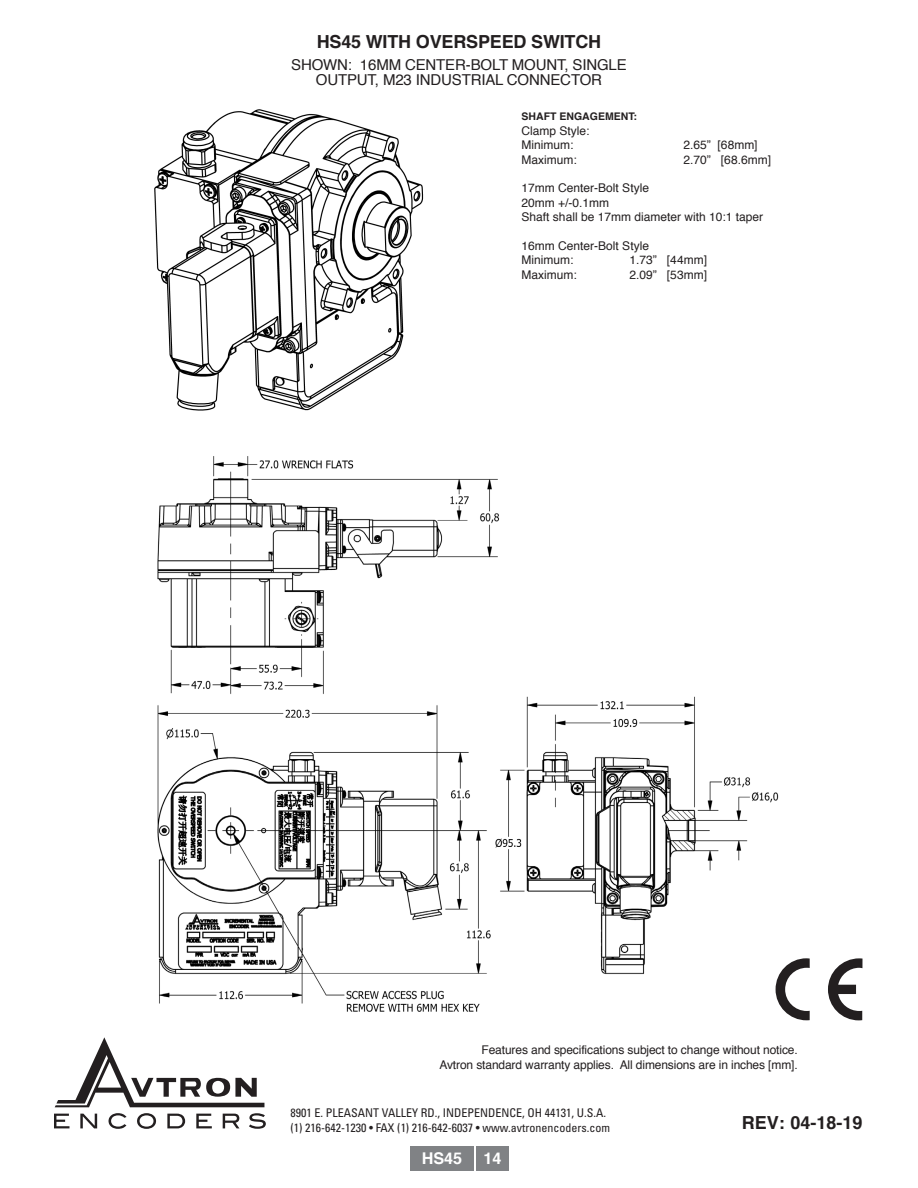
<style>
.page{position:relative;width:918px;height:1188px;background:#fff}
.page>*{position:absolute;margin:0;border:0;box-sizing:border-box;transform-origin:0 0}
.Text_small{font:700 18px "Helvetica";letter-spacing:-.01em;color:#231f20}
.t1{font:700 16.2px "Helvetica";color:#fff}
.Text_small-2{font:15px/15px "Helvetica";letter-spacing:-.01em;color:#231f20;text-align:center}
.Text_small-3{font:12px/15px "Helvetica";color:#231f20;text-align:right}
.t2{font:condensed 12px/14.4px "Univers";color:#231f20}
.t3{font:700 10.5px "Helvetica";color:#231f20}
</style>
<div class="page">
<div style="left:410px;top:1146px;width:64px;height:24px;background:#808285"></div>
<div style="left:476px;top:1146px;width:33px;height:24px;background:#808285"></div>
<svg style="left:55px;top:1037px;width:209px;height:70px"></svg>
<svg style="left:54px;top:1114px;width:16px;height:14px"></svg>
<svg style="left:80px;top:1114px;width:17px;height:14px"></svg>
<svg style="left:109px;top:1113px;width:18px;height:16px"></svg>
<svg style="left:137px;top:1113px;width:19px;height:16px"></svg>
<svg style="left:167px;top:1114px;width:18px;height:14px"></svg>
<svg style="left:196px;top:1114px;width:16px;height:14px"></svg>
<svg style="left:223px;top:1114px;width:16px;height:14px"></svg>
<svg style="left:249px;top:1113px;width:17px;height:16px"></svg>
<img style="left:154px;top:109px;width:270px;height:302px">
<img style="left:157px;top:456px;width:648px;height:565px">
<svg style="left:828px;top:958px;width:34px;height:62px"></svg>
<svg style="left:776px;top:958px;width:34px;height:62px"></svg>
<p class="Text_small" style="left:317px;top:27px;width:286px">HS45 WITH OVERSPEED SWITCH</p>
<p class="Text_small-2" style="left:291px;top:58px;width:337px">SHOWN: 16MM CENTER-BOLT MOUNT, SINGLE<br>OUTPUT, M23 INDUSTRIAL CONNECTOR</p>
<p class="t3" style="left:522px;top:108px;width:117px">SHAFT ENGAGEMENT:</p>
<p class="Text_small-3" style="left:522px;top:123px;width:70px">Clamp Style:</p>
<p class="Text_small-3" style="left:522px;top:138px;width:53px">Minimum:</p>
<p class="Text_small-3" style="left:684px;top:138px;width:76px">2.65” [68mm]</p>
<p class="Text_small-3" style="left:522px;top:152px;width:57px">Maximum:</p>
<p class="Text_small-3" style="left:684px;top:152px;width:89px">2.70” [68.6mm]</p>
<p class="Text_small-3" style="left:522px;top:181px;width:129px">17mm Center-Bolt Style</p>
<p class="Text_small-3" style="left:522px;top:195px;width:89px">20mm +/-0.1mm</p>
<p class="Text_small-3" style="left:522px;top:210px;width:243px">Shaft shall be 17mm diameter with 10:1 taper</p>
<p class="Text_small-3" style="left:522px;top:239px;width:129px">16mm Center-Bolt Style</p>
<p class="Text_small-3" style="left:522px;top:253px;width:53px">Minimum:</p>
<p class="Text_small-3" style="left:630px;top:253px;width:79px">1.73” [44mm]</p>
<p class="Text_small-3" style="left:522px;top:267px;width:57px">Maximum:</p>
<p class="Text_small-3" style="left:630px;top:267px;width:79px">2.09” [53mm]</p>
<p class="Text_small-3" style="left:439px;top:1043px;width:360px">Features and specifications subject to change without notice.<br>Avtron standard warranty applies. All dimensions are in inches [mm].</p>
<p class="t2" style="left:291px;top:1106px;width:321px">8901 E. PLEASANT VALLEY RD., INDEPENDENCE, OH 44131, U.S.A. (1) 216-642-1230 • FAX (1) 216-642-6037 • www.avtronencoders.com</p>
<p class="Text_small" style="left:742px;top:1108px;width:122px">REV: 04-18-19</p>
<h2 class="t1" style="left:422px;top:1145px;width:42px">HS45</h2>
<h2 class="t1" style="left:483px;top:1145px;width:20px">14</h2>
</div>
